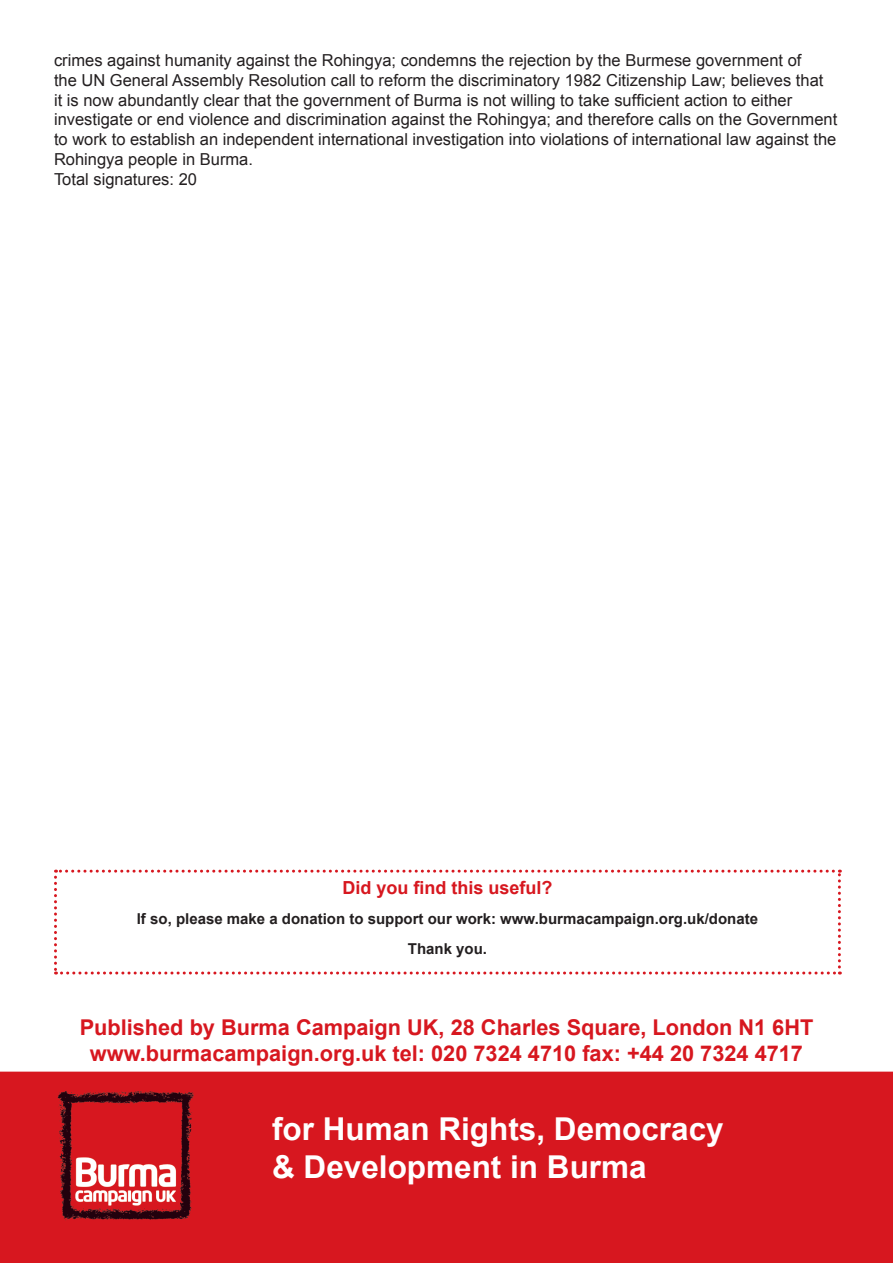
<style>
.page{position:relative;width:893px;height:1263px;background:#fff}
.page>*{position:absolute;margin:0;border:0;box-sizing:border-box;transform-origin:0 0}
.t1{font:700 31.5px/37.8px "Arial";color:#fff}
.t2{font:700 21.75px/26.1px "Arial";color:#d7171f;text-align:center}
.t3{font:700 18px "Arial";color:#d7171f}
.t4{font:16.5px/19.8px "Arial";color:#231f20}
.t5{font:700 15px "Arial";color:#231f20}
</style>
<div class="page">
<div style="left:0;top:1071px;width:893px;height:192px;background:#d7171f;border:2px solid #d7171f"></div>
<img style="left:57px;top:1090px;width:137px;height:131px">
<svg style="left:54px;top:870px;width:787px;height:104px"></svg>
<p class="t4" style="left:54px;top:50px;width:785px">crimes against humanity against the Rohingya; condemns the rejection by the Burmese government of<br>the UN General Assembly Resolution call to reform the discriminatory 1982 Citizenship Law; believes that<br>it is now abundantly clear that the government of Burma is not willing to take sufficient action to either investigate or end violence and discrimination against the Rohingya; and therefore calls on the Government to work to establish an independent international investigation into violations of international law against the Rohingya people in Burma.</p>
<p class="t4" style="left:54px;top:169px;width:145px">Total signatures: 20</p>
<p class="t3" style="left:342px;top:876px;width:212px">Did you find this useful?</p>
<p class="t5" style="left:137px;top:909px;width:623px">If so, please make a donation to support our work: www.burmacampaign.org.uk/donate</p>
<p class="t5" style="left:408px;top:939px;width:81px">Thank you.</p>
<h2 class="t2" style="left:80px;top:1015px;width:735px">Published by Burma Campaign UK, 28 Charles Square, London N1 6HT www.burmacampaign.org.uk tel: 020 7324 4710 fax: +44 20 7324 4717</h2>
<h1 class="t1" style="left:272px;top:1111px;width:453px">for Human Rights, Democracy &amp; Development in Burma</h1>
</div>
